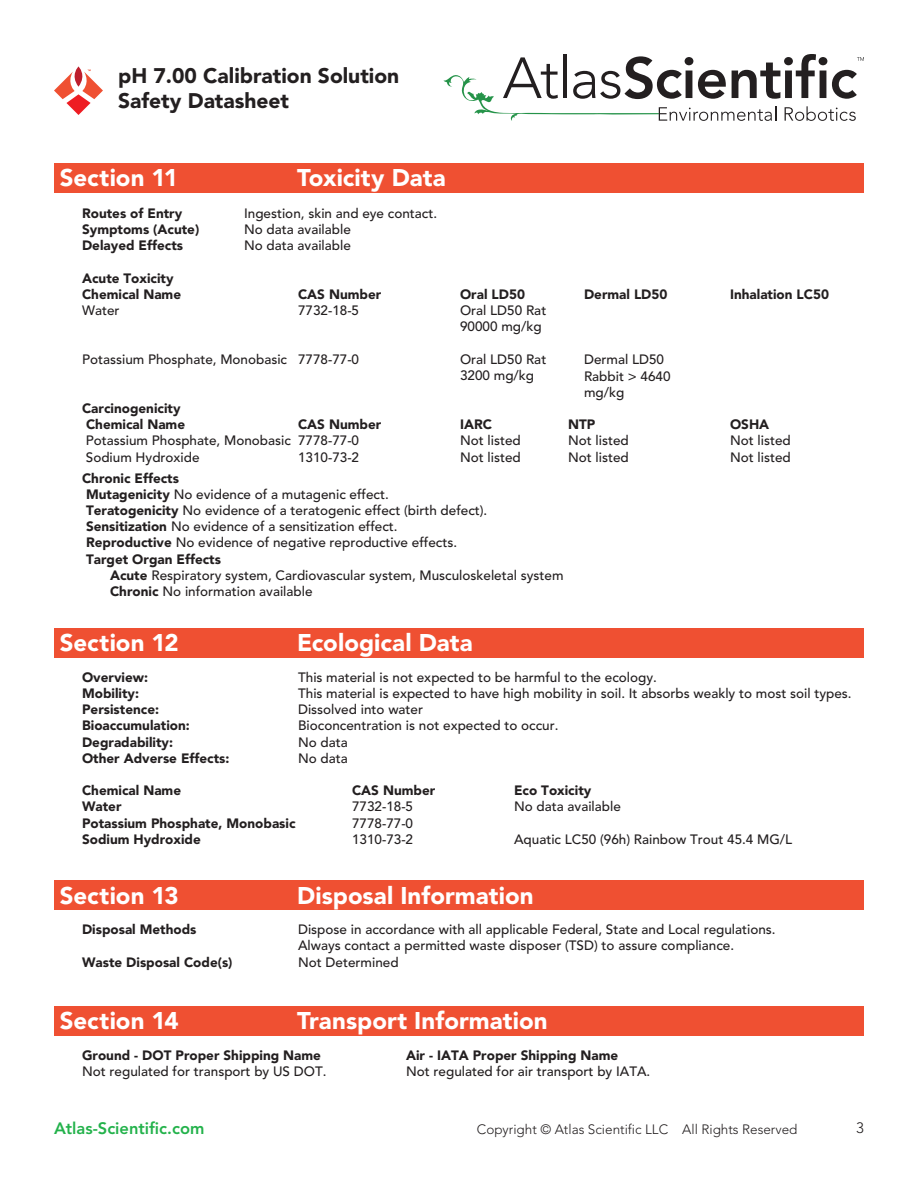
<style>
.page{position:relative;width:918px;height:1188px;background:#fff}
.page>*{position:absolute;margin:0;border:0;box-sizing:border-box;transform-origin:0 0}
.t1{font:900 24px "Avenir";letter-spacing:.005em;color:#fff}
.t2{font:900 21px/25.2px "Avenir";color:#231f20}
.t3{font:800 16.5px "Avenir";color:#23b24b}
.t4{font:300 15px "Avenir";color:#231f20}
.t5{font:500 13.5px/16.2px "Avenir";color:#231f20}
.t6{font:900 13.5px "Avenir";color:#231f20}
.t7{font:300 13.5px "Avenir";color:#231f20}
.s1{font-weight:900}
</style>
<div class="page">
<svg style="left:444px;top:54px;width:420px;height:67px"></svg>
<svg style="left:54px;top:66px;width:49px;height:49px"></svg>
<div style="left:54px;top:164px;width:810px;height:29px;background:#ef5032"></div>
<div style="left:54px;top:629px;width:810px;height:29px;background:#ef5032"></div>
<div style="left:54px;top:881px;width:810px;height:29px;background:#ef5032"></div>
<div style="left:54px;top:1007px;width:810px;height:29px;background:#ef5032"></div>
<h2 class="t2" style="left:118px;top:63px;width:283px">pH 7.00 Calibration Solution<br>Safety Datasheet</h2>
<p class="t1" style="left:60px;top:163px;width:120px">Section 11</p>
<p class="t1" style="left:297px;top:163px;width:150px">Toxicity Data</p>
<p class="t6" style="left:82px;top:205px;width:102px">Routes of Entry</p>
<p class="t5" style="left:244px;top:206px;width:195px">Ingestion, skin and eye contact.</p>
<p class="t6" style="left:82px;top:221px;width:119px">Symptoms (Acute)</p>
<p class="t5" style="left:244px;top:222px;width:108px">No data available</p>
<p class="t6" style="left:82px;top:238px;width:103px">Delayed Effects</p>
<p class="t5" style="left:244px;top:238px;width:108px">No data available</p>
<p class="t6" style="left:82px;top:270px;width:93px">Acute Toxicity</p>
<p class="t6" style="left:82px;top:286px;width:101px">Chemical Name</p>
<p class="t6" style="left:298px;top:286px;width:85px">CAS Number</p>
<p class="t6" style="left:460px;top:286px;width:66px">Oral LD50</p>
<p class="t6" style="left:584px;top:286px;width:85px">Dermal LD50</p>
<p class="t6" style="left:730px;top:286px;width:100px">Inhalation LC50</p>
<p class="t5" style="left:82px;top:303px;width:39px">Water</p>
<p class="t5" style="left:298px;top:303px;width:63px">7732-18-5</p>
<p class="t5" style="left:460px;top:303px;width:88px">Oral LD50 Rat</p>
<p class="t5" style="left:460px;top:319px;width:83px">90000 mg/kg</p>
<p class="t5" style="left:82px;top:351px;width:279px">Potassium Phosphate, Monobasic 7778-77-0</p>
<p class="t5" style="left:460px;top:351px;width:88px">Oral LD50 Rat</p>
<p class="t5" style="left:460px;top:368px;width:76px">3200 mg/kg</p>
<p class="t5" style="left:584px;top:352px;width:82px">Dermal LD50</p>
<p class="t5" style="left:584px;top:368px;width:88px">Rabbit &gt; 4640</p>
<p class="t5" style="left:584px;top:384px;width:42px">mg/kg</p>
<p class="t6" style="left:82px;top:400px;width:100px">Carcinogenicity</p>
<p class="t6" style="left:86px;top:416px;width:101px">Chemical Name</p>
<p class="t6" style="left:298px;top:416px;width:85px">CAS Number</p>
<p class="t6" style="left:460px;top:416px;width:33px">IARC</p>
<p class="t6" style="left:568px;top:416px;width:29px">NTP</p>
<p class="t6" style="left:730px;top:416px;width:41px">OSHA</p>
<p class="t5" style="left:86px;top:433px;width:275px">Potassium Phosphate, Monobasic 7778-77-0</p>
<p class="t5" style="left:460px;top:433px;width:62px">Not listed</p>
<p class="t5" style="left:568px;top:433px;width:62px">Not listed</p>
<p class="t5" style="left:730px;top:433px;width:62px">Not listed</p>
<p class="t5" style="left:86px;top:449px;width:115px">Sodium Hydroxide</p>
<p class="t5" style="left:298px;top:449px;width:63px">1310-73-2</p>
<p class="t5" style="left:460px;top:449px;width:62px">Not listed</p>
<p class="t5" style="left:568px;top:449px;width:62px">Not listed</p>
<p class="t5" style="left:730px;top:449px;width:62px">Not listed</p>
<p class="t6" style="left:82px;top:470px;width:98px">Chronic Effects</p>
<p class="t5" style="left:86px;top:486px;width:304px"><span class="s1">Mutagenicity</span> No evidence of a mutagenic effect.</p>
<p class="t5" style="left:86px;top:503px;width:403px"><span class="s1">Teratogenicity</span> No evidence of a teratogenic effect (birth defect).</p>
<p class="t5" style="left:86px;top:519px;width:313px"><span class="s1">Sensitization</span> No evidence of a sensitization effect.</p>
<p class="t5" style="left:86px;top:535px;width:373px"><span class="s1">Reproductive</span> No evidence of negative reproductive effects.</p>
<p class="t6" style="left:86px;top:551px;width:136px">Target Organ Effects</p>
<p class="t5" style="left:110px;top:567px;width:455px"><span class="s1">Acute</span> Respiratory system, Cardiovascular system, Musculoskeletal system</p>
<p class="t5" style="left:110px;top:584px;width:204px"><span class="s1">Chronic</span> No information available</p>
<p class="t1" style="left:60px;top:628px;width:120px">Section 12</p>
<p class="t1" style="left:297px;top:628px;width:177px">Ecological Data</p>
<p class="t6" style="left:82px;top:669px;width:67px">Overview:</p>
<p class="t5" style="left:298px;top:669px;width:360px">This material is not expected to be harmful to the ecology.</p>
<p class="t6" style="left:82px;top:685px;width:59px">Mobility:</p>
<p class="t5" style="left:298px;top:686px;width:555px">This material is expected to have high mobility in soil. It absorbs weakly to most soil types.</p>
<p class="t6" style="left:82px;top:701px;width:79px">Persistence:</p>
<p class="t5" style="left:298px;top:702px;width:127px">Dissolved into water</p>
<p class="t6" style="left:82px;top:718px;width:109px">Bioaccumulation:</p>
<p class="t5" style="left:298px;top:718px;width:262px">Bioconcentration is not expected to occur.</p>
<p class="t6" style="left:82px;top:734px;width:93px">Degradability:</p>
<p class="t5" style="left:298px;top:734px;width:51px">No data</p>
<p class="t6" style="left:82px;top:750px;width:149px">Other Adverse Effects:</p>
<p class="t5" style="left:298px;top:750px;width:51px">No data</p>
<p class="t6" style="left:82px;top:782px;width:101px">Chemical Name</p>
<p class="t6" style="left:352px;top:782px;width:85px">CAS Number</p>
<p class="t6" style="left:514px;top:782px;width:79px">Eco Toxicity</p>
<p class="t6" style="left:82px;top:799px;width:41px">Water</p>
<p class="t5" style="left:352px;top:799px;width:63px">7732-18-5</p>
<p class="t5" style="left:514px;top:799px;width:108px">No data available</p>
<p class="t6" style="left:82px;top:815px;width:215px">Potassium Phosphate, Monobasic</p>
<p class="t5" style="left:352px;top:815px;width:63px">7778-77-0</p>
<p class="t6" style="left:82px;top:831px;width:120px">Sodium Hydroxide</p>
<p class="t5" style="left:352px;top:831px;width:63px">1310-73-2</p>
<p class="t5" style="left:514px;top:831px;width:280px">Aquatic LC50 (96h) Rainbow Trout 45.4 MG/L</p>
<p class="t1" style="left:60px;top:881px;width:120px">Section 13</p>
<p class="t1" style="left:297px;top:881px;width:238px">Disposal Information</p>
<p class="t6" style="left:82px;top:921px;width:116px">Disposal Methods</p>
<p class="t5" style="left:298px;top:922px;width:479px">Dispose in accordance with all applicable Federal, State and Local regulations.<br>Always contact a permitted waste disposer (TSD) to assure compliance.</p>
<p class="t6" style="left:82px;top:954px;width:152px">Waste Disposal Code(s)</p>
<p class="t5" style="left:298px;top:954px;width:102px">Not Determined</p>
<p class="t1" style="left:60px;top:1006px;width:120px">Section 14</p>
<p class="t1" style="left:297px;top:1006px;width:252px">Transport Information</p>
<p class="t6" style="left:82px;top:1047px;width:240px">Ground - DOT Proper Shipping Name</p>
<p class="t6" style="left:406px;top:1047px;width:214px">Air - IATA Proper Shipping Name</p>
<p class="t5" style="left:82px;top:1064px;width:246px">Not regulated for transport by US DOT.</p>
<p class="t5" style="left:406px;top:1064px;width:246px">Not regulated for air transport by IATA.</p>
<p class="t3" style="left:54px;top:1118px;width:152px">Atlas-Scientific.com</p>
<p class="t7" style="left:477px;top:1121px;width:322px">Copyright © Atlas Scientific LLC All Rights Reserved</p>
<p class="t4" style="left:856px;top:1119px;width:9px">3</p>
</div>
